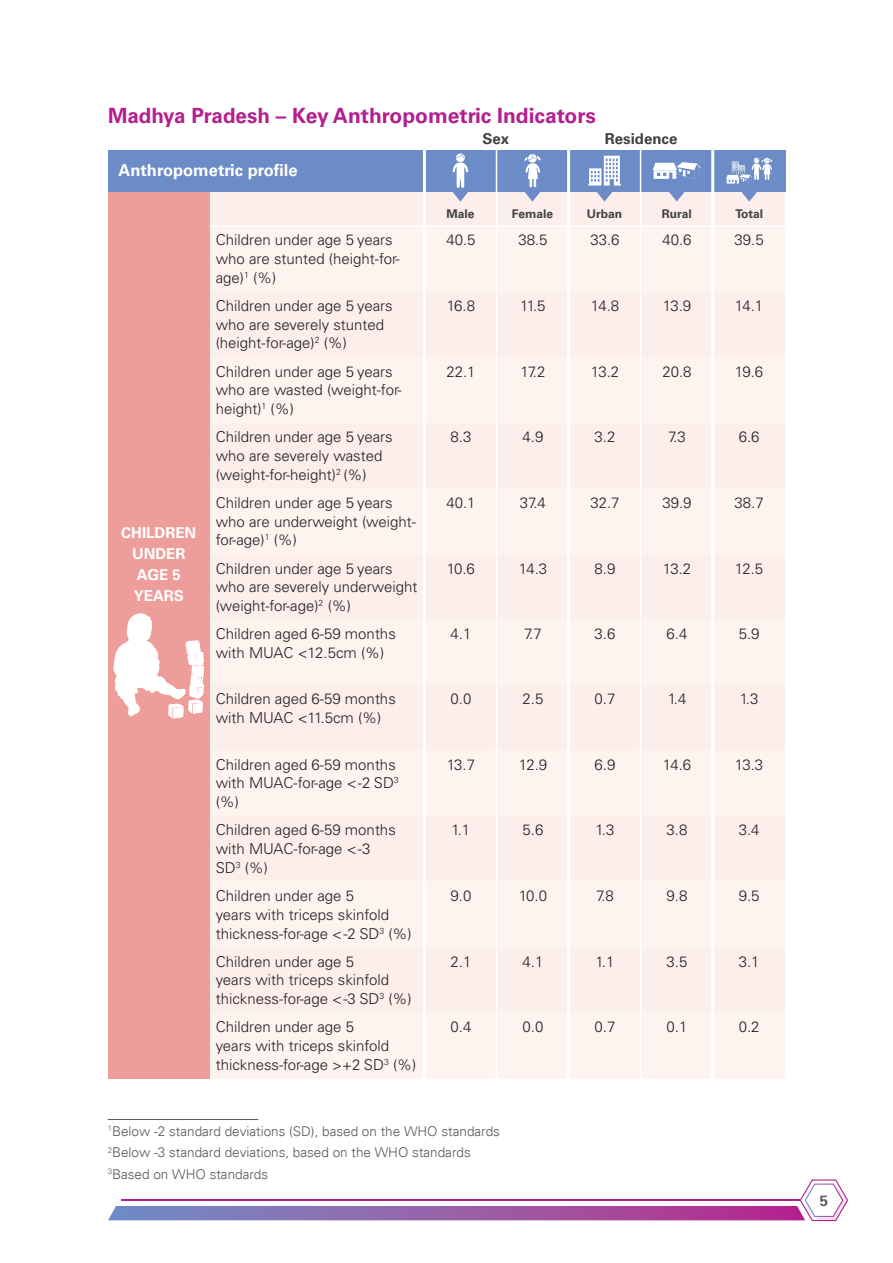
<style>
.page{position:relative;width:893px;height:1263px;background:#fff}
.page>*{position:absolute;margin:0;border:0;box-sizing:border-box;transform-origin:0 0}
.t1{font:700 21px "Univers LT Pro 65";color:#b41e8e}
.t2{font:700 16.5px "Univers LT Pro 65";color:#fff}
.t3{font:300 15px/18.8px "Univers LT Pro 45";color:#231f20}
.t4{font:700 15px/21px "Univers LT Pro 65";color:#fff;text-align:center}
.t5{font:700 15px "Univers LT Pro 65";color:#404041}
.t6{font:700 15px "Univers 65";color:#58595b}
.t7{font:300 13.5px/21.6px "Univers";color:#58595b}
.t8{font:700 12px "Univers LT Pro 65";color:#404041}
</style>
<div class="page">
<svg style="left:108px;top:1179px;width:740px;height:42px"></svg>
<hr style="left:121px;top:1199px;width:679px;height:2px;background:#b41e8e">
<div style="left:207px;top:191px;width:578px;height:35px;background:#fceeea"></div>
<hr style="left:108px;top:1119px;width:150px;height:1px;background:#58595b">
<div style="left:210px;top:227px;width:575px;height:851px;background:#fdf3ef"></div>
<div style="left:210px;top:291px;width:575px;height:722px;background:#fceeea"></div>
<div style="left:108px;top:191px;width:102px;height:887px;background:#ee9e9a"></div>
<div style="left:108px;top:150px;width:316px;height:41px;background:#6c8cc7"></div>
<div style="left:424px;top:150px;width:72px;height:41px;background:#6c8cc7"></div>
<div style="left:496px;top:150px;width:73px;height:41px;background:#6c8cc7"></div>
<div style="left:569px;top:150px;width:72px;height:41px;background:#6c8cc7"></div>
<div style="left:641px;top:150px;width:72px;height:41px;background:#6c8cc7"></div>
<svg style="left:669px;top:191px;width:16px;height:11px"></svg>
<div style="left:713px;top:150px;width:72px;height:41px;background:#6c8cc7"></div>
<svg style="left:741px;top:191px;width:16px;height:11px"></svg>
<svg style="left:452px;top:153px;width:17px;height:49px"></svg>
<svg style="left:524px;top:154px;width:17px;height:48px"></svg>
<svg style="left:588px;top:156px;width:33px;height:46px"></svg>
<svg style="left:653px;top:162px;width:48px;height:17px"></svg>
<svg style="left:726px;top:158px;width:46px;height:26px"></svg>
<hr style="left:496px;top:150px;width:1px;height:929px;background:#fff">
<hr style="left:640px;top:150px;width:1px;height:929px;background:#fff">
<hr style="left:210px;top:225px;width:575px;height:2px;background:#fff">
<svg style="left:113px;top:613px;width:91px;height:106px"></svg>
<hr style="left:567px;top:150px;width:3px;height:929px;background:#fff">
<hr style="left:711px;top:150px;width:3px;height:929px;background:#fff">
<hr style="left:423px;top:150px;width:3px;height:929px;background:#fff">
<h1 class="t1" style="left:108px;top:108px;width:489px">Madhya Pradesh – Key Anthropometric Indicators</h1>
<p class="t2" style="left:119px;top:164px;width:181px">Anthropometric profile</p>
<p class="t5" style="left:482px;top:133px;width:28px">Sex</p>
<p class="t5" style="left:605px;top:133px;width:74px">Residence</p>
<p class="t8" style="left:446px;top:209px;width:30px">Male</p>
<p class="t8" style="left:512px;top:209px;width:43px">Female</p>
<p class="t8" style="left:587px;top:209px;width:37px">Urban</p>
<p class="t8" style="left:662px;top:209px;width:31px">Rural</p>
<p class="t8" style="left:735px;top:209px;width:29px">Total</p>
<p class="t4" style="left:121px;top:524px;width:77px">CHILDREN<br>UNDER<br>AGE 5<br>YEARS</p>
<p class="t3" style="left:216px;top:232px;width:186px">Children under age 5 years who are stunted (height-for&shy;age)<sup>1</sup> (%)</p>
<p class="t3" style="left:446px;top:232px;width:31px">40.5</p>
<p class="t3" style="left:518px;top:232px;width:31px">38.5</p>
<p class="t3" style="left:590px;top:232px;width:31px">33.6</p>
<p class="t3" style="left:662px;top:232px;width:31px">40.6</p>
<p class="t3" style="left:734px;top:232px;width:31px">39.5</p>
<p class="t3" style="left:216px;top:298px;width:178px">Children under age 5 years who are severely stunted (height-for-age)<sup>2</sup> (%)</p>
<p class="t3" style="left:447px;top:298px;width:30px">16.8</p>
<p class="t3" style="left:520px;top:298px;width:27px">11.5</p>
<p class="t3" style="left:591px;top:298px;width:30px">14.8</p>
<p class="t3" style="left:663px;top:298px;width:30px">13.9</p>
<p class="t3" style="left:735px;top:298px;width:30px">14.1</p>
<p class="t3" style="left:216px;top:364px;width:187px">Children under age 5 years who are wasted (weight-for&shy;height)<sup>1</sup> (%)</p>
<p class="t3" style="left:446px;top:364px;width:31px">22.1</p>
<p class="t3" style="left:520px;top:364px;width:26px">17.2</p>
<p class="t3" style="left:591px;top:364px;width:30px">13.2</p>
<p class="t3" style="left:662px;top:364px;width:31px">20.8</p>
<p class="t3" style="left:735px;top:364px;width:30px">19.6</p>
<p class="t3" style="left:216px;top:429px;width:178px">Children under age 5 years who are severely wasted (weight-for-height)<sup>2</sup> (%)</p>
<p class="t3" style="left:450px;top:429px;width:22px">8.3</p>
<p class="t3" style="left:523px;top:429px;width:22px">4.9</p>
<p class="t3" style="left:595px;top:429px;width:22px">3.2</p>
<p class="t3" style="left:668px;top:429px;width:19px">7.3</p>
<p class="t3" style="left:739px;top:429px;width:22px">6.6</p>
<p class="t3" style="left:216px;top:495px;width:202px">Children under age 5 years who are underweight (weight&shy;for-age)<sup>1</sup> (%)</p>
<p class="t3" style="left:446px;top:495px;width:31px">40.1</p>
<p class="t3" style="left:520px;top:495px;width:28px">37.4</p>
<p class="t3" style="left:590px;top:495px;width:31px">32.7</p>
<p class="t3" style="left:662px;top:495px;width:31px">39.9</p>
<p class="t3" style="left:734px;top:495px;width:31px">38.7</p>
<p class="t3" style="left:216px;top:561px;width:203px">Children under age 5 years who are severely underweight (weight-for-age)<sup>2</sup> (%)</p>
<p class="t3" style="left:447px;top:561px;width:30px">10.6</p>
<p class="t3" style="left:519px;top:561px;width:30px">14.3</p>
<p class="t3" style="left:595px;top:561px;width:22px">8.9</p>
<p class="t3" style="left:663px;top:561px;width:30px">13.2</p>
<p class="t3" style="left:735px;top:561px;width:30px">12.5</p>
<p class="t3" style="left:216px;top:626px;width:182px">Children aged 6-59 months with MUAC &lt;12.5cm (%)</p>
<p class="t3" style="left:450px;top:626px;width:22px">4.1</p>
<p class="t3" style="left:524px;top:626px;width:19px">7.7</p>
<p class="t3" style="left:595px;top:626px;width:22px">3.6</p>
<p class="t3" style="left:667px;top:626px;width:22px">6.4</p>
<p class="t3" style="left:739px;top:626px;width:22px">5.9</p>
<p class="t3" style="left:216px;top:692px;width:182px">Children aged 6-59 months with MUAC &lt;11.5cm (%)</p>
<p class="t3" style="left:450px;top:692px;width:22px">0.0</p>
<p class="t3" style="left:523px;top:692px;width:22px">2.5</p>
<p class="t3" style="left:595px;top:692px;width:22px">0.7</p>
<p class="t3" style="left:668px;top:692px;width:20px">1.4</p>
<p class="t3" style="left:740px;top:692px;width:20px">1.3</p>
<p class="t3" style="left:216px;top:757px;width:185px">Children aged 6-59 months with MUAC-for-age &lt; -2 SD<sup>3 </sup>(%)</p>
<p class="t3" style="left:447px;top:757px;width:30px">13.7</p>
<p class="t3" style="left:519px;top:757px;width:30px">12.9</p>
<p class="t3" style="left:595px;top:757px;width:22px">6.9</p>
<p class="t3" style="left:663px;top:757px;width:30px">14.6</p>
<p class="t3" style="left:735px;top:757px;width:30px">13.3</p>
<p class="t3" style="left:216px;top:822px;width:182px">Children aged 6-59 months with MUAC-for-age &lt; -3<br>SD<sup>3</sup> (%)</p>
<p class="t3" style="left:452px;top:822px;width:20px">1.1</p>
<p class="t3" style="left:523px;top:822px;width:22px">5.6</p>
<p class="t3" style="left:596px;top:822px;width:20px">1.3</p>
<p class="t3" style="left:667px;top:822px;width:22px">3.8</p>
<p class="t3" style="left:739px;top:822px;width:22px">3.4</p>
<p class="t3" style="left:216px;top:888px;width:198px">Children under age 5<br>years with triceps skinfold thickness-for-age &lt; -2 SD<sup>3</sup> (%)</p>
<p class="t3" style="left:450px;top:888px;width:22px">9.0</p>
<p class="t3" style="left:519px;top:888px;width:30px">10.0</p>
<p class="t3" style="left:596px;top:888px;width:19px">7.8</p>
<p class="t3" style="left:667px;top:888px;width:22px">9.8</p>
<p class="t3" style="left:739px;top:888px;width:22px">9.5</p>
<p class="t3" style="left:216px;top:954px;width:198px">Children under age 5<br>years with triceps skinfold thickness-for-age &lt; -3 SD<sup>3</sup> (%)</p>
<p class="t3" style="left:450px;top:954px;width:22px">2.1</p>
<p class="t3" style="left:523px;top:954px;width:22px">4.1</p>
<p class="t3" style="left:596px;top:954px;width:20px">1.1</p>
<p class="t3" style="left:667px;top:954px;width:22px">3.5</p>
<p class="t3" style="left:739px;top:954px;width:22px">3.1</p>
<p class="t3" style="left:216px;top:1019px;width:202px">Children under age 5<br>years with triceps skinfold thickness-for-age &gt;+2 SD<sup>3</sup> (%)</p>
<p class="t3" style="left:450px;top:1019px;width:22px">0.4</p>
<p class="t3" style="left:523px;top:1019px;width:22px">0.0</p>
<p class="t3" style="left:595px;top:1019px;width:22px">0.7</p>
<p class="t3" style="left:667px;top:1019px;width:22px">0.1</p>
<p class="t3" style="left:739px;top:1019px;width:22px">0.2</p>
<p class="t7" style="left:108px;top:1120px;width:394px"><sup>1</sup>Below -2 standard deviations (SD), based on the WHO standards<br><sup>2</sup>Below -3 standard deviations, based on the WHO standards<br><sup>3</sup>Based on WHO standards</p>
<p class="t6" style="left:820px;top:1191px;width:10px">5</p>
</div>
